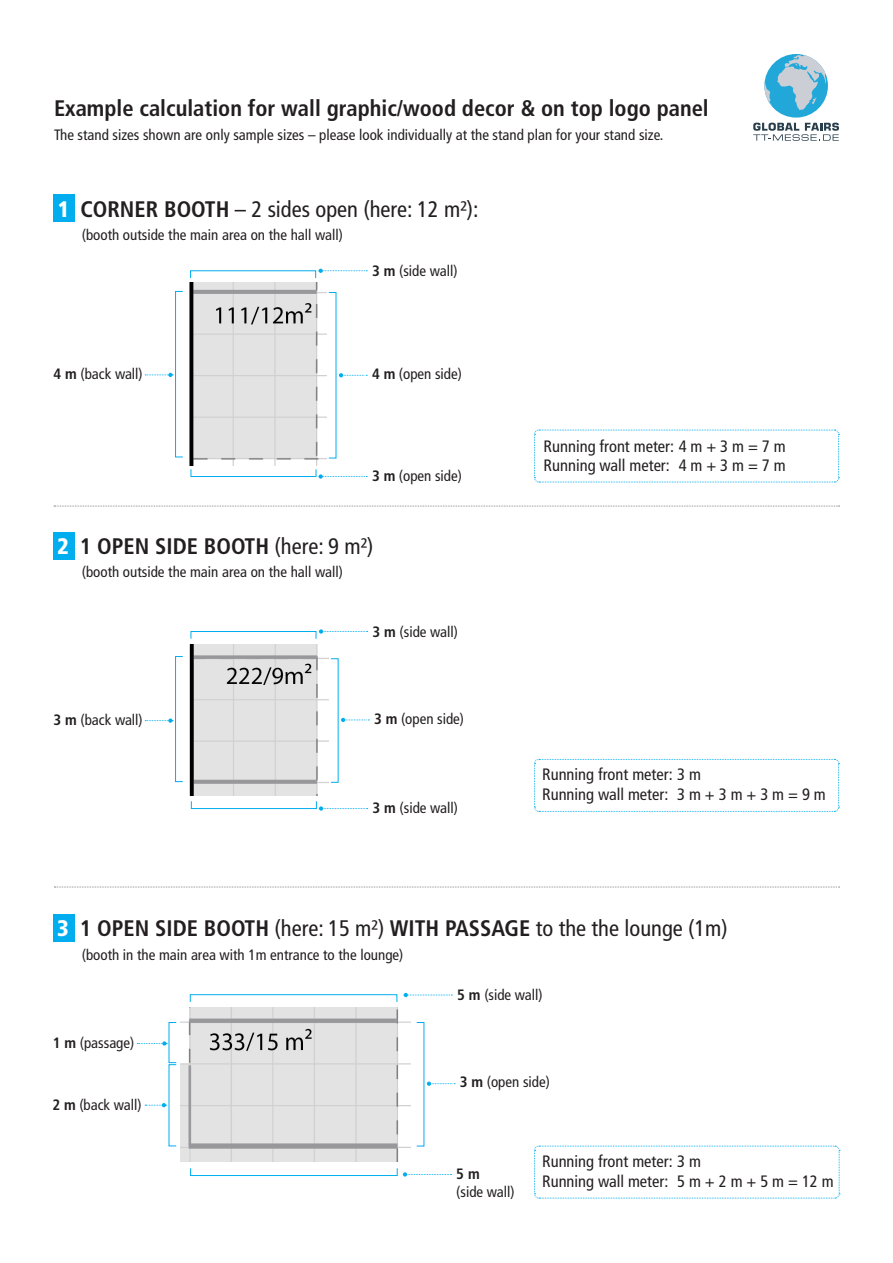
<style>
.page{position:relative;width:893px;height:1263px;background:#fff}
.page>*{position:absolute;margin:0;border:0;box-sizing:border-box;transform-origin:0 0}
.t1{font:condensed 22.5px "Frutiger";color:#231f20}
.t2{font:700 condensed 22.5px "Frutiger";color:#231f20}
.t3{font:condensed 16.5px "Frutiger";color:#231f20}
.t4{font:condensed 15px "Frutiger";color:#231f20}
.t5{font:700 condensed 15px "Frutiger";color:#231f20}
.s1{font-weight:900;color:#fff}
.s2{font-weight:700}
.s3{font-weight:400}
</style>
<div class="page">
<div style="left:54px;top:532px;width:21px;height:28px;background:#00aeef"></div>
<div style="left:764px;top:54px;width:64px;height:64px;background:#21a8d9;border-radius:50%"></div>
<svg style="left:764px;top:55px;width:63px;height:55px"></svg>
<svg style="left:753px;top:123px;width:86px;height:18px"></svg>
<svg style="left:54px;top:506px;width:786px;height:1px"></svg>
<svg style="left:54px;top:887px;width:786px;height:1px"></svg>
<img style="left:173px;top:283px;width:154px;height:183px">
<img style="left:189px;top:645px;width:140px;height:150px">
<div style="left:191px;top:469px;width:125px;height:8px;border:1px solid #00aeef"></div>
<div style="left:175px;top:291px;width:8px;height:166px;border:1px solid #00aeef"></div>
<svg style="left:339px;top:373px;width:28px;height:4px"></svg>
<svg style="left:319px;top:269px;width:48px;height:4px"></svg>
<svg style="left:319px;top:474px;width:48px;height:5px"></svg>
<svg style="left:145px;top:373px;width:28px;height:4px"></svg>
<div style="left:54px;top:195px;width:21px;height:27px;background:#00aeef"></div>
<svg style="left:534px;top:429px;width:306px;height:54px"></svg>
<div style="left:175px;top:656px;width:8px;height:126px;border:1px solid #00aeef"></div>
<svg style="left:145px;top:718px;width:28px;height:5px"></svg>
<div style="left:191px;top:631px;width:125px;height:8px;border:1px solid #00aeef"></div>
<div style="left:191px;top:801px;width:126px;height:8px;border:1px solid #00aeef"></div>
<svg style="left:319px;top:629px;width:49px;height:5px"></svg>
<svg style="left:319px;top:806px;width:49px;height:5px"></svg>
<svg style="left:341px;top:718px;width:28px;height:4px"></svg>
<svg style="left:534px;top:758px;width:306px;height:54px"></svg>
<div style="left:54px;top:914px;width:21px;height:27px;background:#00aeef"></div>
<div style="left:190px;top:1168px;width:208px;height:8px;border:1px solid #00aeef"></div>
<svg style="left:403px;top:1172px;width:49px;height:4px"></svg>
<div style="left:190px;top:994px;width:207px;height:8px;border:1px solid #00aeef"></div>
<svg style="left:404px;top:993px;width:48px;height:4px"></svg>
<svg style="left:427px;top:1081px;width:28px;height:5px"></svg>
<img style="left:180px;top:1007px;width:230px;height:154px">
<svg style="left:145px;top:1103px;width:22px;height:4px"></svg>
<svg style="left:137px;top:1041px;width:30px;height:4px"></svg>
<svg style="left:534px;top:1145px;width:306px;height:54px"></svg>
<p class="t2" style="left:54px;top:95px;width:656px">Example calculation for wall graphic/wood decor &amp; on top logo panel</p>
<p class="t4" style="left:54px;top:126px;width:611px">The stand sizes shown are only sample sizes – please look individually at the stand plan for your stand size.</p>
<p class="t1" style="left:58px;top:196px;width:422px"><span class="s1">1</span> <span class="s2">CORNER BOOTH</span> – 2 sides open (here: 12 m²):</p>
<p class="t4" style="left:82px;top:226px;width:263px">(booth outside the main area on the hall wall)</p>
<p class="t4" style="left:372px;top:262px;width:87px"><span class="s2">3 m</span> (side wall)</p>
<p class="t4" style="left:54px;top:365px;width:91px"><span class="s2">4 m</span> (back wall)</p>
<p class="t4" style="left:372px;top:365px;width:91px"><span class="s2">4 m</span> (open side)</p>
<p class="t4" style="left:372px;top:467px;width:91px"><span class="s2">3 m</span> (open side)</p>
<p class="t2" style="left:57px;top:533px;width:318px"><span class="s1">2</span> 1 OPEN SIDE BOOTH <span class="s3">(here: 9 m²)</span></p>
<p class="t4" style="left:82px;top:563px;width:263px">(booth outside the main area on the hall wall)</p>
<p class="t4" style="left:54px;top:711px;width:91px"><span class="s2">3 m</span> (back wall)</p>
<p class="t4" style="left:372px;top:623px;width:87px"><span class="s2">3 m</span> (side wall)</p>
<p class="t4" style="left:374px;top:710px;width:91px"><span class="s2">3 m</span> (open side)</p>
<p class="t4" style="left:372px;top:799px;width:87px"><span class="s2">3 m</span> (side wall)</p>
<p class="t3" style="left:544px;top:436px;width:244px">Running front meter: 4 m + 3 m = 7 m</p>
<p class="t3" style="left:544px;top:456px;width:244px">Running wall meter: 4 m + 3 m = 7 m</p>
<p class="t3" style="left:542px;top:765px;width:160px">Running front meter: 3 m</p>
<p class="t3" style="left:542px;top:785px;width:285px">Running wall meter: 3 m + 3 m + 3 m = 9 m</p>
<p class="t1" style="left:57px;top:915px;width:672px"><span class="s1">3</span> <span class="s2">1 OPEN SIDE BOOTH</span> (here: 15 m²) <span class="s2">WITH PASSAGE</span> to the the lounge (1m)</p>
<p class="t4" style="left:82px;top:946px;width:323px">(booth in the main area with 1m entrance to the lounge)</p>
<p class="t4" style="left:53px;top:1034px;width:83px"><span class="s2">1 m</span> (passage)</p>
<p class="t4" style="left:52px;top:1096px;width:91px"><span class="s2">2 m</span> (back wall)</p>
<p class="t4" style="left:457px;top:986px;width:87px"><span class="s2">5 m</span> (side wall)</p>
<p class="t4" style="left:460px;top:1073px;width:91px"><span class="s2">3 m</span> (open side)</p>
<p class="t5" style="left:456px;top:1165px;width:25px">5 m</p>
<p class="t4" style="left:456px;top:1183px;width:60px">(side wall)</p>
<p class="t3" style="left:542px;top:1151px;width:160px">Running front meter: 3 m</p>
<p class="t3" style="left:542px;top:1171px;width:293px">Running wall meter: 5 m + 2 m + 5 m = 12 m</p>
</div>
